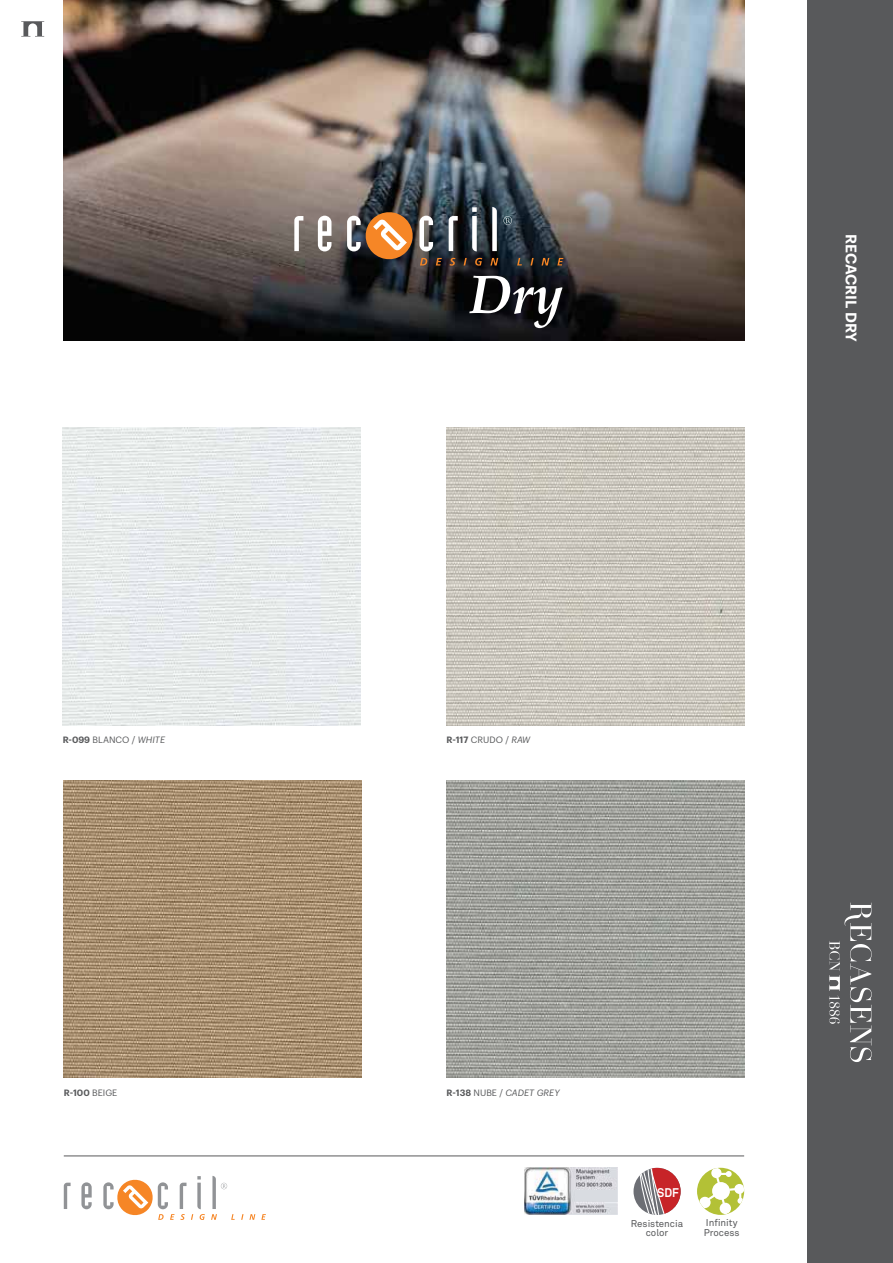
<style>
.page{position:relative;width:893px;height:1263px;background:#fff}
.page>*{position:absolute;margin:0;border:0;box-sizing:border-box;transform-origin:0 0}
.t1{font:600 15px "Graphik";color:#fff}
.t2{font:700 12.45px "Akkurat";color:#fff;scale:.91 1}
.t3{font:9.75px/9.8px "Akkurat";color:#58595b}
.t4{font:9px "Graphik";color:#58595b}
.t5{font:italic 9px "Graphik";color:#58595b}
.t6{font:600 9px "Graphik";color:#58595b}
.s1{font-weight:600}
.s2{font-style:italic}
.s3{font-weight:400}
.s4{font-weight:600;font-style:normal}
.s5{font-style:normal}
</style>
<div class="page">
<div style="left:697px;top:1168px;width:47px;height:47px;background:#b3c136;border-radius:50%"></div>
<div style="left:711px;top:1168px;width:10px;height:10px;background:#fff;border-radius:50%"></div>
<div style="left:699px;top:1197px;width:12px;height:11px;background:#fff;border-radius:50%"></div>
<div style="left:720px;top:1203px;width:11px;height:11px;background:#fff;border-radius:50%"></div>
<svg style="left:705px;top:1171px;width:38px;height:37px"></svg>
<svg style="left:633px;top:1168px;width:48px;height:47px"></svg>
<svg style="left:639px;top:1168px;width:42px;height:47px"></svg>
<img style="left:524px;top:1167px;width:93px;height:47px">
<div style="left:808px;top:0;width:85px;height:1263px;background:#58595b"></div>
<svg style="left:829px;top:903px;width:43px;height:159px"></svg>
<svg style="left:241px;top:1214px;width:14px;height:6px"></svg>
<svg style="left:261px;top:1214px;width:5px;height:6px"></svg>
<svg style="left:64px;top:1183px;width:7px;height:26px"></svg>
<svg style="left:81px;top:1182px;width:11px;height:27px"></svg>
<svg style="left:103px;top:1176px;width:102px;height:44px"></svg>
<svg style="left:211px;top:1176px;width:24px;height:44px"></svg>
<svg style="left:21px;top:21px;width:23px;height:16px"></svg>
<hr style="left:64px;top:1155px;width:680px;height:1px;background:#58595b">
<img style="left:64px;top:780px;width:297px;height:298px">
<img style="left:446px;top:780px;width:298px;height:298px">
<img style="left:63px;top:427px;width:297px;height:298px">
<img style="left:446px;top:427px;width:298px;height:298px">
<img style="left:64px;top:0;width:680px;height:340px">
<svg style="left:469px;top:276px;width:93px;height:52px"></svg>
<svg style="left:450px;top:258px;width:5px;height:8px"></svg>
<svg style="left:464px;top:258px;width:3px;height:7px"></svg>
<svg style="left:475px;top:258px;width:7px;height:8px"></svg>
<svg style="left:490px;top:258px;width:8px;height:7px"></svg>
<svg style="left:517px;top:258px;width:5px;height:7px"></svg>
<svg style="left:530px;top:258px;width:4px;height:7px"></svg>
<svg style="left:541px;top:258px;width:8px;height:7px"></svg>
<svg style="left:557px;top:258px;width:6px;height:7px"></svg>
<svg style="left:449px;top:216px;width:9px;height:35px"></svg>
<svg style="left:472px;top:207px;width:5px;height:44px"></svg>
<svg style="left:492px;top:207px;width:5px;height:44px"></svg>
<svg style="left:294px;top:216px;width:9px;height:35px"></svg>
<svg style="left:318px;top:216px;width:13px;height:35px"></svg>
<svg style="left:347px;top:210px;width:95px;height:55px;background:#886b54"></svg>
<svg style="left:503px;top:216px;width:9px;height:9px"></svg>
<h1 class="t1" style="left:858px;top:234px;width:110px;rotate:90deg">RECACRIL DRY</h1>
<p class="t4" style="left:63px;top:735px;width:104px"><span class="s1">R-099</span> BLANCO / <span class="s2">WHITE</span></p>
<p class="t4" style="left:446px;top:735px;width:85px"><span class="s1">R-117</span> CRUDO / <span class="s2">RAW</span></p>
<p class="t6" style="left:64px;top:1088px;width:55px">R-100 <span class="s3">BEIGE</span></p>
<p class="t5" style="left:446px;top:1088px;width:115px"><span class="s4">R-138</span> <span class="s5">NUBE /</span> CADET GREY</p>
<p class="t2" style="left:657px;top:1185px;width:25px">SDF</p>
<p class="t3" style="left:631px;top:1218px;width:54px;text-align:center">Resistencia color</p>
<p class="t3" style="left:704px;top:1218px;width:37px">Infinity<br>Process</p>
</div>
